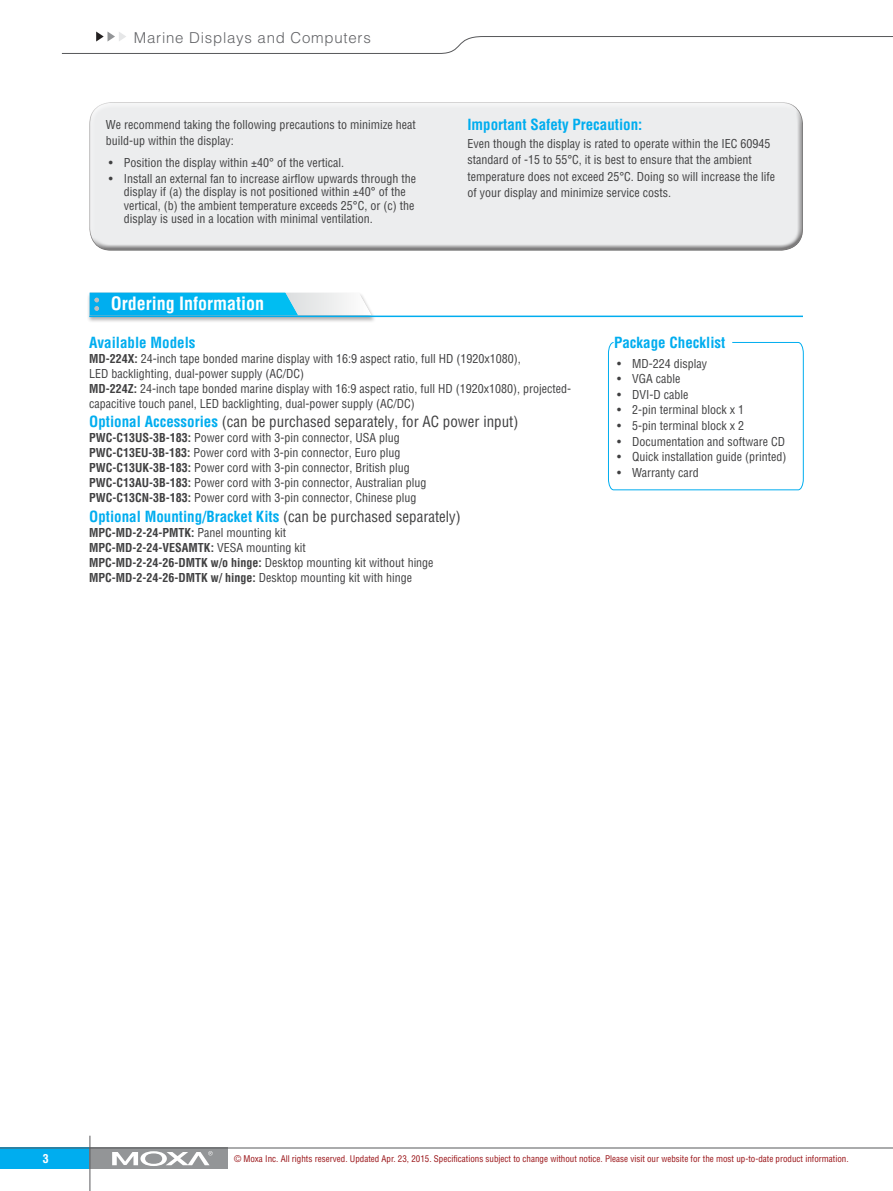
<style>
.page{position:relative;width:893px;height:1191px;background:#fff}
.page>*{position:absolute;margin:0;border:0;box-sizing:border-box;transform-origin:0 0}
.t1{font:700 condensed 18px "Helvetica";color:#fff}
.t2{font:700 condensed 15px "Helvetica";color:#00adef}
.t3{font:condensed 15px "Helvetica";color:#404041}
.t4{font:300 15px "Helvetica";letter-spacing:.05em;color:#626366}
.t5{font:condensed 12px/15px "Helvetica";color:#404041}
.t6{font:700 condensed 12px/15px "Helvetica";color:#404041}
.t7{font:700 condensed 12px "Helvetica";color:#fff}
.t8{font:condensed 9px "Helvetica";color:#9a1418}
.s1{font-weight:700}
.s2{font-weight:700;color:#00adef}
.s3{font-weight:400;color:#404041}
.s4{font-weight:400}
</style>
<div class="page">
<svg style="left:61px;top:32px;width:832px;height:22px"></svg>
<div style="left:0;top:1147px;width:90px;height:22px;background:#00adef"></div>
<div style="left:90px;top:1147px;width:138px;height:22px;background:#939597"></div>
<hr style="left:0;top:1147px;width:893px;height:1px;background:#57585a">
<svg style="left:112px;top:1151px;width:101px;height:15px"></svg>
<hr style="left:90px;top:1135px;width:1px;height:56px;background:#595a5c">
<div style="left:87px;top:292px;width:289px;height:31px;background:#221f1f;opacity:.35"></div>
<img style="left:298px;top:292px;width:74px;height:23px">
<hr style="left:89px;top:315px;width:714px;height:2px;background:#00adef">
<img style="left:89px;top:292px;width:209px;height:24px">
<div style="left:83px;top:99px;width:721px;height:145px;background:linear-gradient(to right,#f8f8f9,#f7f8f8)"></div>
<div style="left:87px;top:107px;width:722px;height:144px;background:#ecedee"></div>
<svg style="left:608px;top:342px;width:196px;height:148px"></svg>
<p class="t4" style="left:134px;top:32px;width:238px">Marine Displays and Computers</p>
<p class="t5" style="left:106px;top:117px;width:311px;line-height:16.5px">We recommend taking the following precautions to minimize heat build-up within the display:</p>
<p class="t5" style="left:109px;top:155px;width:237px">• Position the display within ±40° of the vertical.</p>
<p class="t5" style="left:124px;top:171px;width:294px;line-height:13.5px;text-indent:-15px">• Install an external fan to increase airflow upwards through the display if (a) the display is not positioned within ±40° of the vertical, (b) the ambient temperature exceeds 25°C, or (c) the display is used in a location with minimal ventilation.</p>
<h1 class="t1" style="left:111px;top:296px;width:155px">Ordering Information</h1>
<p class="t2" style="left:467px;top:119px;width:177px">Important Safety Precaution:</p>
<p class="t5" style="left:467px;top:136px;width:309px;line-height:16.5px">Even though the display is rated to operate within the IEC 60945 standard of -15 to 55°C, it is best to ensure that the ambient temperature does not exceed 25°C. Doing so will increase the life of your display and minimize service costs.</p>
<p class="t2" style="left:89px;top:336px;width:108px">Available Models</p>
<p class="t5" style="left:89px;top:352px;width:483px"><span class="s1">MD-224X:</span> 24-inch tape bonded marine display with 16:9 aspect ratio, full HD (1920x1080),<br>LED backlighting, dual-power supply (AC/DC)<br><span class="s1">MD-224Z:</span> 24-inch tape bonded marine display with 16:9 aspect ratio, full HD (1920x1080), projected&shy;capacitive touch panel, LED backlighting, dual-power supply (AC/DC)</p>
<p class="t3" style="left:89px;top:415px;width:431px"><span class="s2">Optional Accessories</span> (can be purchased separately, for AC power input)</p>
<p class="t5" style="left:89px;top:431px;width:339px"><span class="s1">PWC-C13US-3B-183:</span> Power cord with 3-pin connector, USA plug <span class="s1">PWC-C13EU-3B-183:</span> Power cord with 3-pin connector, Euro plug <span class="s1">PWC-C13UK-3B-183:</span> Power cord with 3-pin connector, British plug <span class="s1">PWC-C13AU-3B-183:</span> Power cord with 3-pin connector, Australian plug <span class="s1">PWC-C13CN-3B-183:</span> Power cord with 3-pin connector, Chinese plug</p>
<p class="t2" style="left:89px;top:510px;width:373px">Optional Mounting/Bracket Kits <span class="s3">(can be purchased separately)</span></p>
<p class="t6" style="left:89px;top:526px;width:346px">MPC-MD-2-24-PMTK: <span class="s4">Panel mounting kit<br></span>MPC-MD-2-24-VESAMTK: <span class="s4">VESA mounting kit<br></span>MPC-MD-2-24-26-DMTK w/o hinge: <span class="s4">Desktop mounting kit without hinge </span>MPC-MD-2-24-26-DMTK w/ hinge: <span class="s4">Desktop mounting kit with hinge</span></p>
<p class="t2" style="left:614px;top:336px;width:113px">Package Checklist</p>
<p class="t5" style="left:617px;top:355px;width:91px">• MD-224 display</p>
<p class="t5" style="left:617px;top:371px;width:65px">• VGA cable</p>
<p class="t5" style="left:617px;top:387px;width:73px">• DVI-D cable</p>
<p class="t5" style="left:617px;top:402px;width:128px">• 2-pin terminal block x 1</p>
<p class="t5" style="left:617px;top:418px;width:128px">• 5-pin terminal block x 2</p>
<p class="t5" style="left:617px;top:433px;width:169px">• Documentation and software CD</p>
<p class="t5" style="left:617px;top:449px;width:171px">• Quick installation guide (printed)</p>
<p class="t5" style="left:617px;top:465px;width:83px">• Warranty card</p>
<p class="t7" style="left:43px;top:1153px;width:8px">3</p>
<p class="t8" style="left:234px;top:1155px;width:616px">© Moxa Inc. All rights reserved. Updated Apr. 23, 2015. Specifications subject to change without notice. Please visit our website for the most up-to-date product information.</p>
</div>
